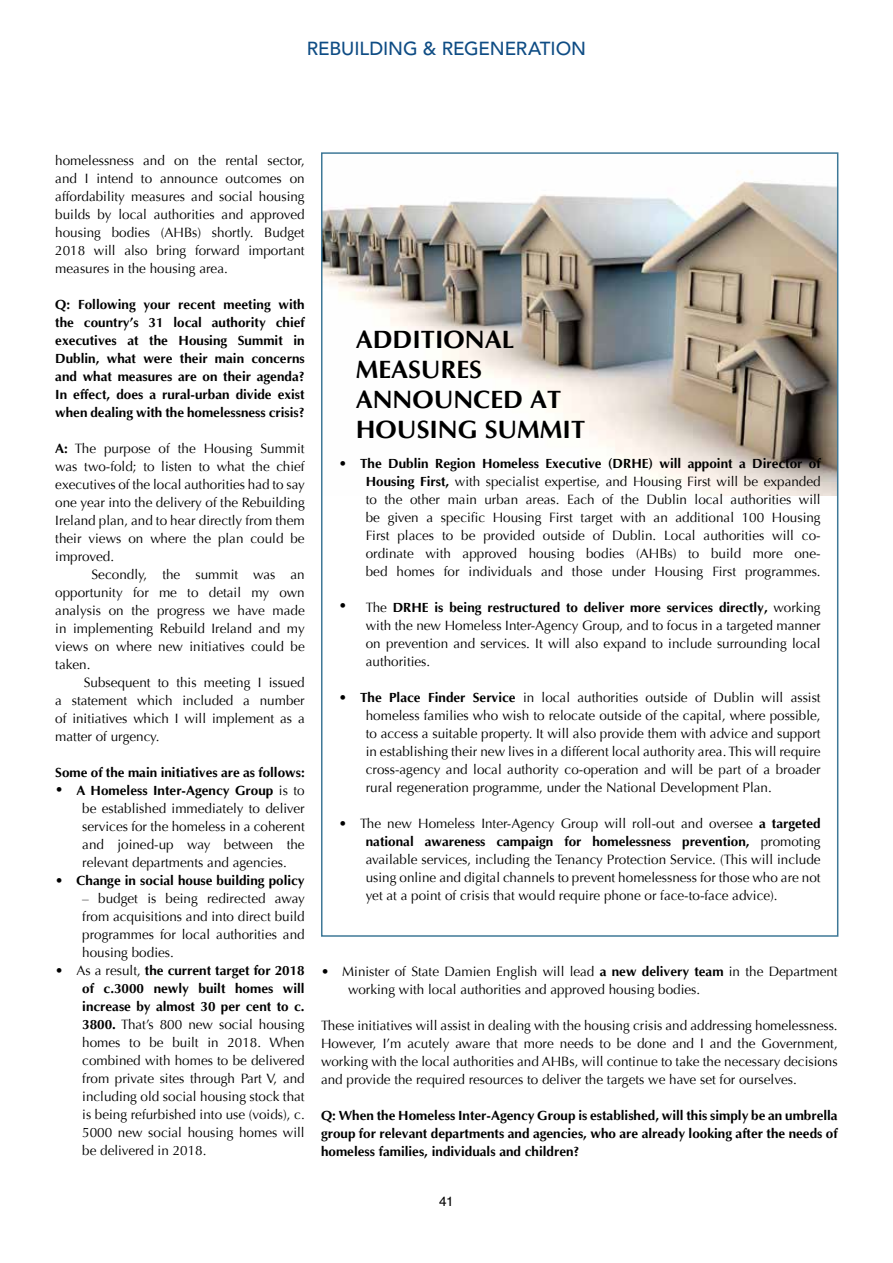
<style>
.page{position:relative;width:893px;height:1263px;background:#fff}
.page>*{position:absolute;margin:0;border:0;box-sizing:border-box;transform-origin:0 0}
.t1{font:700 25.5px/30px "Optima";color:#000}
.t2{font:500 18.75px "Avenir";letter-spacing:-.005em;color:#0e4c84}
.t3{font:13.5px/18px "Optima";color:#000;text-align:justify}
.t4{font:700 13.5px/18px "Optima";color:#000;text-align:justify}
.t5{font:13.5px "Helvetica";color:#000}
.s1{font-weight:700}
.s2{font-weight:400}
</style>
<div class="page">
<img style="left:324px;top:171px;width:511px;height:324px">
<h2 class="t2" style="left:307px;top:38px;width:281px">REBUILDING &amp; REGENERATION</h2>
<p class="t3" style="left:55px;top:152px;width:251px">homelessness and on the rental sector, and I intend to announce outcomes on affordability measures and social housing builds by local authorities and approved housing bodies (AHBs) shortly. Budget 2018 will also bring forward important measures in the housing area.</p>
<p class="t4" style="left:55px;top:296px;width:251px">Q: Following your recent meeting with the country’s 31 local authority chief executives at the Housing Summit in Dublin, what were their main concerns and what measures are on their agenda?<br>In effect, does a rural-urban divide exist when dealing with the homelessness crisis?</p>
<p class="t3" style="left:55px;top:440px;width:251px"><span class="s1">A:</span> The purpose of the Housing Summit was two-fold; to listen to what the chief executives of the local authorities had to say one year into the delivery of the Rebuilding Ireland plan, and to hear directly from them their views on where the plan could be improved.</p>
<p class="t3" style="left:55px;top:566px;width:251px;text-indent:36px">Secondly, the summit was an opportunity for me to detail my own analysis on the progress we have made in implementing Rebuild Ireland and my views on where new initiatives could be taken.</p>
<p class="t3" style="left:55px;top:674px;width:251px;text-indent:29px">Subsequent to this meeting I issued a statement which included a number of initiatives which I will implement as a matter of urgency.</p>
<p class="t4" style="left:55px;top:764px;width:251px">Some of the main initiatives are as follows:</p>
<p class="t4" style="left:77px;top:782px;width:230px">A Homeless Inter-Agency Group <span class="s2">is to</span></p>
<p class="t3" style="left:82px;top:800px;width:224px">be established immediately to deliver</p>
<p class="t3" style="left:82px;top:818px;width:224px">services for the homeless in a coherent</p>
<p class="t3" style="left:82px;top:836px;width:224px">and joined-up way between the</p>
<p class="t3" style="left:82px;top:854px;width:206px">relevant departments and agencies.</p>
<p class="t4" style="left:77px;top:872px;width:230px">Change in social house building policy</p>
<p class="t3" style="left:82px;top:890px;width:224px">– budget is being redirected away from acquisitions and into direct build programmes for local authorities and housing bodies.</p>
<p class="t3" style="left:82px;top:962px;width:224px;text-indent:-27px">• As a result, <span class="s1">the current target for 2018 of c.3000 newly built homes will increase by almost 30 per cent to c.<br>3800.</span> That’s 800 new social housing homes to be built in 2018. When combined with homes to be delivered from private sites through Part V, and including old social housing stock that is being refurbished into use (voids), c.<br>5000 new social housing homes will be delivered in 2018.</p>
<p class="t3" style="left:55px;top:781px;width:10px">•</p>
<p class="t3" style="left:55px;top:871px;width:10px">•</p>
<h1 class="t1" style="left:356px;top:325px;width:231px">ADDITIONAL<br>MEASURES<br>ANNOUNCED AT<br>HOUSING SUMMIT</h1>
<p class="t3" style="left:360px;top:455px;width:462px;text-align:center"><span class="s1">The Dublin Region Homeless Executive (DRHE) will appoint a Director of Housing First,</span> with specialist expertise, and Housing First will be expanded to the other main urban areas. Each of the Dublin local authorities will be given a specific Housing First target with an additional 100 Housing First places to be provided outside of Dublin. Local authorities will co&shy;ordinate with approved housing bodies (AHBs) to build more one&shy;bed homes for individuals and those under Housing First programmes.</p>
<p class="t3" style="left:366px;top:599px;width:456px">The <span class="s1">DRHE is being restructured to deliver more services directly,</span> working with the new Homeless Inter-Agency Group, and to focus in a targeted manner on prevention and services. It will also expand to include surrounding local authorities.</p>
<p class="t3" style="left:366px;top:689px;width:456px;text-indent:-6px"><span class="s1">The Place Finder Service</span> in local authorities outside of Dublin will assist homeless families who wish to relocate outside of the capital, where possible, to access a suitable property. It will also provide them with advice and support in establishing their new lives in a different local authority area. This will require cross-agency and local authority co-operation and will be part of a broader rural regeneration programme, under the National Development Plan.</p>
<p class="t3" style="left:366px;top:815px;width:456px;text-indent:-27px">• The new Homeless Inter-Agency Group will roll-out and oversee <span class="s1">a targeted national awareness campaign for homelessness prevention,</span> promoting available services, including the Tenancy Protection Service. (This will include using online and digital channels to prevent homelessness for those who are not yet at a point of crisis that would require phone or face-to-face advice).</p>
<p class="t3" style="left:339px;top:454px;width:10px">•</p>
<p class="t3" style="left:339px;top:596px;width:10px">•</p>
<p class="t3" style="left:339px;top:689px;width:10px">•</p>
<p class="t3" style="left:348px;top:963px;width:491px;text-indent:-27px">• Minister of State Damien English will lead <span class="s1">a new delivery team</span> in the Department working with local authorities and approved housing bodies.</p>
<p class="t3" style="left:321px;top:1017px;width:518px">These initiatives will assist in dealing with the housing crisis and addressing homelessness.<br>However, I’m acutely aware that more needs to be done and I and the Government, working with the local authorities and AHBs, will continue to take the necessary decisions and provide the required resources to deliver the targets we have set for ourselves.</p>
<p class="t4" style="left:321px;top:1107px;width:518px">Q: When the Homeless Inter-Agency Group is established, will this simply be an umbrella group for relevant departments and agencies, who are already looking after the needs of homeless families, individuals and children?</p>
<p class="t5" style="left:439px;top:1190px;width:16px">41</p>
</div>
